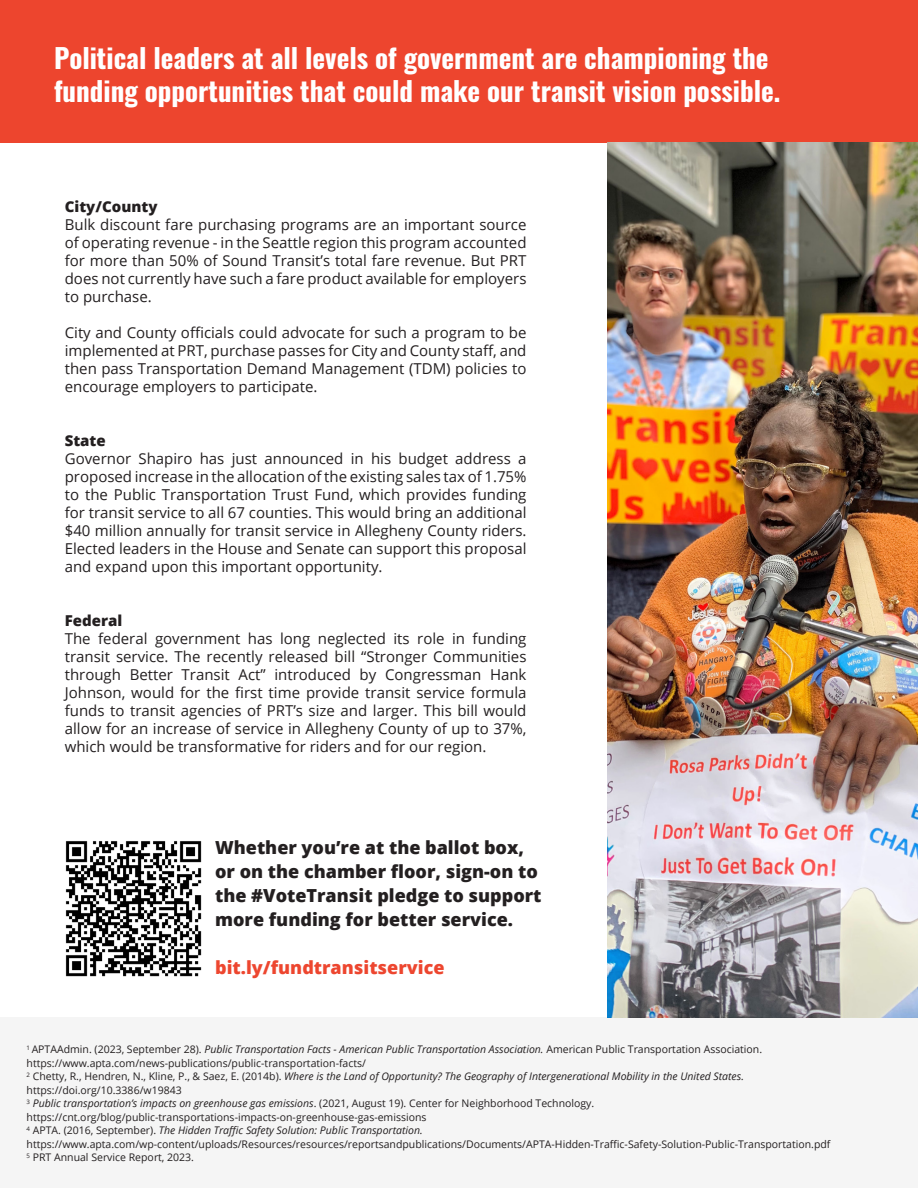
<style>
.page{position:relative;width:918px;height:1188px;background:#fff}
.page>*{position:absolute;margin:0;border:0;box-sizing:border-box;transform-origin:0 0}
.t1{font:700 27px/33px "Oswald";color:#fff}
.body_copy{font:800 18px/24px "Open Sans";color:#231f20}
.body_copy-2{font:800 18px "Open Sans";color:#ed462f}
.body_copy-3{font:15px/18px "Open Sans";color:#231f20;text-align:justify}
.body_copy-4{font:800 15px "Open Sans";color:#231f20}
.t2{font:10.5px "Open Sans";color:#231f20}
.t3{font:italic 10.5px "Open Sans";color:#231f20}
.s1{font-style:italic}
.s2{font-style:normal}
</style>
<div class="page">
<div style="left:17px;top:0;width:901px;height:143px;background:#ed452e"></div>
<div style="left:0;top:1017px;width:918px;height:171px;background:#f5f5f5"></div>
<img style="left:608px;top:143px;width:310px;height:874px">
<img style="left:65px;top:841px;width:137px;height:136px">
<p class="t1" style="left:54px;top:44px;width:728px">Political leaders at all levels of government are championing the funding opportunities that could make our transit vision possible.</p>
<p class="body_copy-4" style="left:65px;top:195px;width:94px">City/County</p>
<p class="body_copy-3" style="left:65px;top:215px;width:463px">Bulk discount fare purchasing programs are an important source of operating revenue - in the Seattle region this program accounted for more than 50% of Sound Transit’s total fare revenue. But PRT does not currently have such a fare product available for employers to purchase.</p>
<p class="body_copy-3" style="left:65px;top:323px;width:463px">City and County officials could advocate for such a program to be implemented at PRT, purchase passes for City and County staff, and then pass Transportation Demand Management (TDM) policies to encourage employers to participate.</p>
<p class="body_copy-4" style="left:65px;top:429px;width:43px">State</p>
<p class="body_copy-3" style="left:65px;top:449px;width:463px">Governor Shapiro has just announced in his budget address a proposed increase in the allocation of the existing sales tax of 1.75% to the Public Transportation Trust Fund, which provides funding for transit service to all 67 counties. This would bring an additional $40 million annually for transit service in Allegheny County riders.<br>Elected leaders in the House and Senate can support this proposal and expand upon this important opportunity.</p>
<p class="body_copy-4" style="left:65px;top:609px;width:59px">Federal</p>
<p class="body_copy-3" style="left:65px;top:629px;width:463px">The federal government has long neglected its role in funding transit service. The recently released bill “Stronger Communities through Better Transit Act” introduced by Congressman Hank Johnson, would for the first time provide transit service formula funds to transit agencies of PRT’s size and larger. This bill would allow for an increase of service in Allegheny County of up to 37%, which would be transformative for riders and for our region.</p>
<p class="body_copy" style="left:215px;top:835px;width:328px">Whether you’re at the ballot box, or on the chamber floor, sign-on to the #VoteTransit pledge to support more funding for better service.</p>
<p class="body_copy-2" style="left:215px;top:954px;width:231px">bit.ly/fundtransitservice</p>
<p class="t2" style="left:27px;top:1042px;width:737px"><sup>1</sup> APTAAdmin. (2023, September 28). <span class="s1">Public Transportation Facts - American Public Transportation Association.</span> American Public Transportation Association.</p>
<p class="t2" style="left:27px;top:1056px;width:341px">https://www.apta.com/news-publications/public-transportation-facts/</p>
<p class="t3" style="left:27px;top:1069px;width:719px"><sup>2</sup> <span class="s2">Chetty, R., Hendren, N., Kline, P., &amp; Saez, E. (2014b).</span> Where is the Land of Opportunity? The Geography of Intergenerational Mobility in the United States.</p>
<p class="t2" style="left:27px;top:1083px;width:157px">https://doi.org/10.3386/w19843</p>
<p class="t3" style="left:27px;top:1096px;width:569px"><sup>3</sup> Public transportation’s impacts on greenhouse gas emissions<span class="s2">. (2021, August 19). Center for Neighborhood Technology.</span></p>
<p class="t2" style="left:27px;top:1110px;width:401px">https://cnt.org/blog/public-transportations-impacts-on-greenhouse-gas-emissions</p>
<p class="t3" style="left:27px;top:1123px;width:398px"><sup>4</sup> <span class="s2">APTA. (2016, September).</span> The Hidden Traffic Safety Solution: Public Transportation.</p>
<p class="t2" style="left:27px;top:1137px;width:805px">https://www.apta.com/wp-content/uploads/Resources/resources/reportsandpublications/Documents/APTA-Hidden-Traffic-Safety-Solution-Public-Transportation.pdf</p>
<p class="t2" style="left:27px;top:1150px;width:169px"><sup>5</sup> PRT Annual Service Report, 2023.</p>
</div>
